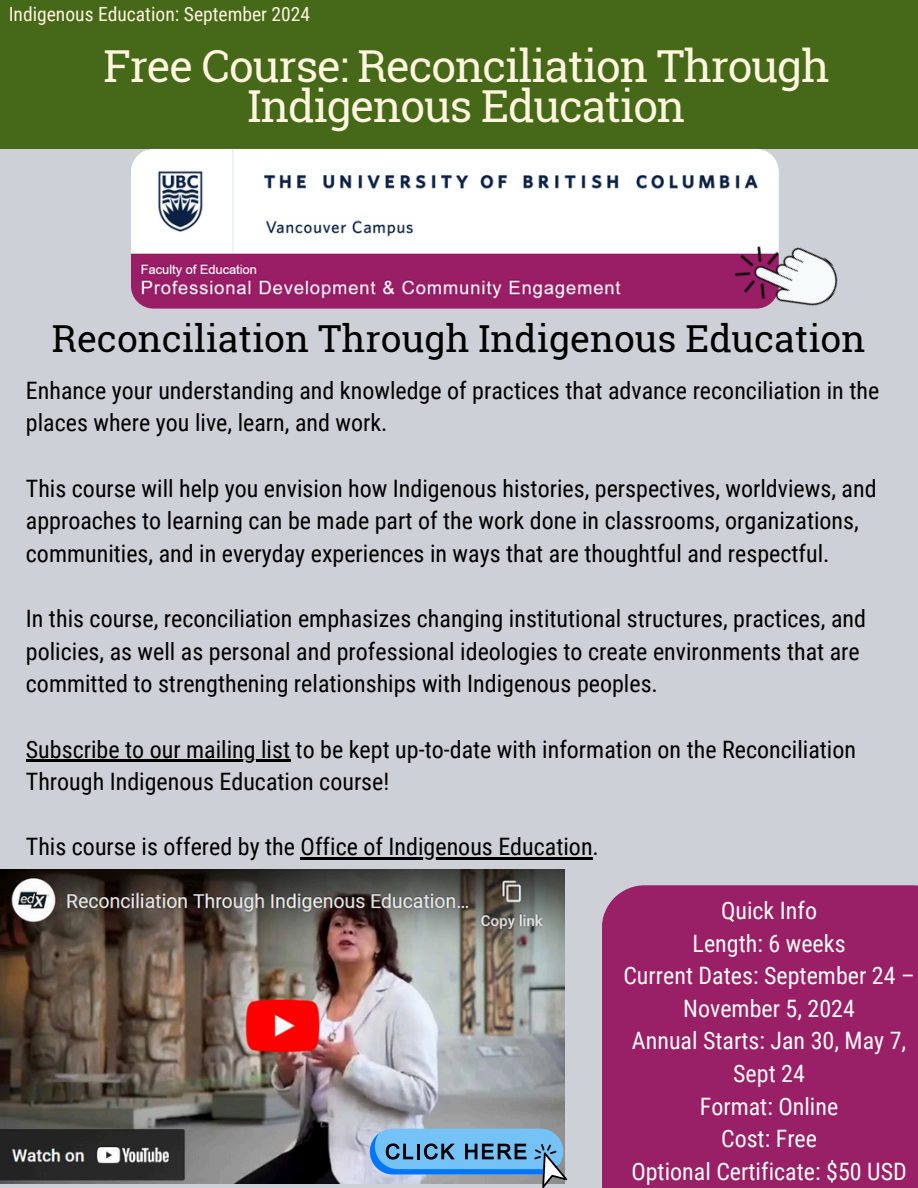
<style>
.page{position:relative;width:918px;height:1188px;background:#fff}
.page>*{position:absolute;margin:0;border:0;box-sizing:border-box;transform-origin:0 0}
.t1{font:44.1px/39.3px "Roboto Slab";letter-spacing:-.025em;color:#fff5de;text-align:center}
.t2{font:37.2px "Roboto Slab";color:#000}
.t3{font:24px/32.7px "Roboto Condensed";color:#000}
.t4{font:24px/32.7px "Roboto Condensed";color:#fffbf8;text-align:center}
.t5{font:19.5px "Roboto Condensed";color:#fff5de}
</style>
<div class="page">
<div style="left:0;top:0;width:918px;height:148px;background:#456819"></div>
<div style="left:0;top:149px;width:918px;height:1039px;background:#cdd0d6"></div>
<img style="left:131px;top:149px;width:648px;height:160px;border-radius:22px">
<div style="left:602px;top:885px;width:316px;height:303px;background:#991f66"></div>
<img style="left:0;top:870px;width:565px;height:314px">
<div style="left:370px;top:1129px;width:193px;height:45px;background:#75c2f6;border-radius:23px"></div>
<svg style="left:370px;top:1133px;width:197px;height:55px"></svg>
<img style="left:725px;top:215px;width:123px;height:122px">
<hr style="left:26px;top:760px;width:264px;height:2px;background:#000">
<hr style="left:301px;top:858px;width:292px;height:2px;background:#000">
<p class="t5" style="left:9px;top:3px;width:303px">Indigenous Education: September 2024</p>
<h3 class="t1" style="left:103px;top:46px;width:728px">Free Course: Reconciliation Through<br>Indigenous Education</h3>
<p class="t2" style="left:52px;top:313px;width:815px">Reconciliation Through Indigenous Education</p>
<p class="t3" style="left:26px;top:374px;width:855px">Enhance your understanding and knowledge of practices that advance reconciliation in the places where you live, learn, and work.</p>
<h2 class="t3" style="left:26px;top:472px;width:852px">This course will help you envision how Indigenous histories, perspectives, worldviews, and approaches to learning can be made part of the work done in classrooms, organizations, communities, and in everyday experiences in ways that are thoughtful and respectful.</h2>
<h3 class="t3" style="left:26px;top:603px;width:842px">In this course, reconciliation emphasizes changing institutional structures, practices, and policies, as well as personal and professional ideologies to create environments that are committed to strengthening relationships with Indigenous peoples.</h3>
<h3 class="t3" style="left:26px;top:733px;width:832px">Subscribe to our mailing list to be kept up-to-date with information on the Reconciliation<br>Through Indigenous Education course!</h3>
<h3 class="t3" style="left:26px;top:831px;width:575px">This course is offered by the Office of Indigenous Education.</h3>
<h3 class="t4" style="left:623px;top:894px;width:293px">Quick Info<br>Length: 6 weeks<br>Current Dates: September 24 –<br>November 5, 2024<br>Annual Starts: Jan 30, May 7,<br>Sept 24<br>Format: Online<br>Cost: Free<br>Optional Certificate: $50 USD</h3>
</div>
